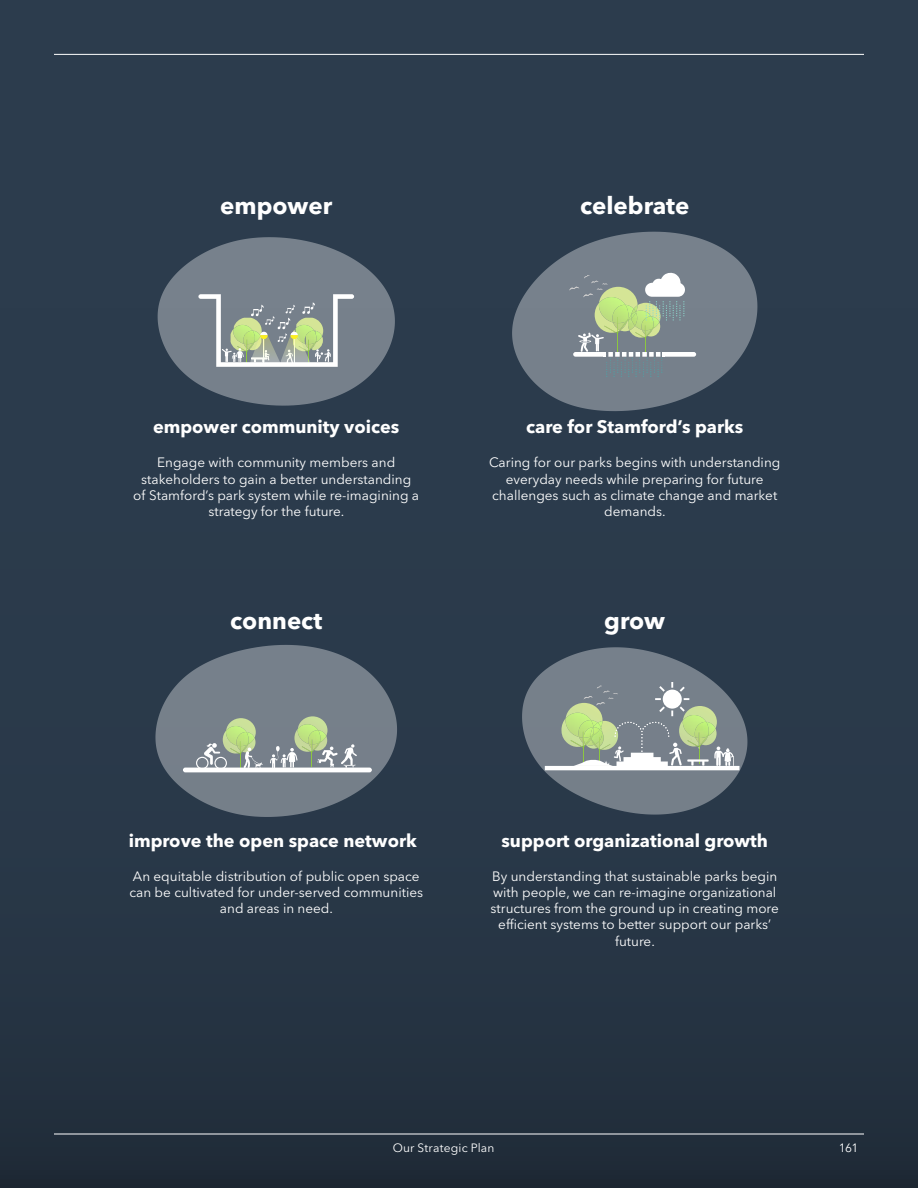
<style>
.page{position:relative;width:918px;height:1188px;background:#fff}
.page>*{position:absolute;margin:0;border:0;box-sizing:border-box;transform-origin:0 0}
.t1{font:700 24px "Avenir Next LT Pro";color:#fff}
.t2{font:700 18px "Avenir Next LT Pro";color:#fff}
.t3{font:13.5px/16.2px "Avenir Next LT Pro";color:#fff;text-align:center}
.t4{font:12px "Avenir Next LT Pro";letter-spacing:.015em;color:#fff}
</style>
<div class="page">
<div style="left:0;top:0;width:918px;height:1188px;background:linear-gradient(to bottom,#2e3f51,#243140)"></div>
<hr style="left:54px;top:1134px;width:810px;height:1px;background:#fff">
<hr style="left:54px;top:54px;width:810px;height:1px;background:#fff">
<svg style="left:512px;top:232px;width:245px;height:179px;background:#606b78"></svg>
<div style="left:663px;top:352px;width:33px;height:5px;background:#fff;border-radius:2px"></div>
<svg style="left:569px;top:272px;width:117px;height:105px;background:#94a197"></svg>
<svg style="left:158px;top:237px;width:237px;height:169px;background:#717c83"></svg>
<svg style="left:155px;top:645px;width:242px;height:172px;background:#6e7980"></svg>
<svg style="left:522px;top:647px;width:225px;height:168px;background:#727f82"></svg>
<h1 class="t1" style="left:220px;top:191px;width:114px">empower</h1>
<h1 class="t1" style="left:580px;top:191px;width:111px">celebrate</h1>
<h2 class="t2" style="left:153px;top:416px;width:248px">empower community voices</h2>
<h2 class="t2" style="left:526px;top:416px;width:219px">care for Stamford’s parks</h2>
<p class="t3" style="left:133px;top:455px;width:287px">Engage with community members and stakeholders to gain a better understanding of Stamford’s park system while re-imagining a strategy for the future.</p>
<p class="t3" style="left:489px;top:455px;width:293px">Caring for our parks begins with understanding everyday needs while preparing for future challenges such as climate change and market demands.</p>
<h1 class="t1" style="left:230px;top:606px;width:94px">connect</h1>
<h1 class="t1" style="left:604px;top:606px;width:62px">grow</h1>
<h2 class="t2" style="left:129px;top:829px;width:290px">improve the open space network</h2>
<p class="t3" style="left:129px;top:868px;width:295px">An equitable distribution of public open space can be cultivated for under-served communities and areas in need.</p>
<h2 class="t2" style="left:501px;top:829px;width:268px">support organizational growth</h2>
<p class="t3" style="left:491px;top:868px;width:290px">By understanding that sustainable parks begin with people, we can re-imagine organizational structures from the ground up in creating more efficient systems to better support our parks’ future.</p>
<p class="t4" style="left:393px;top:1141px;width:103px">Our Strategic Plan</p>
<p class="t4" style="left:839px;top:1141px;width:21px">161</p>
</div>
